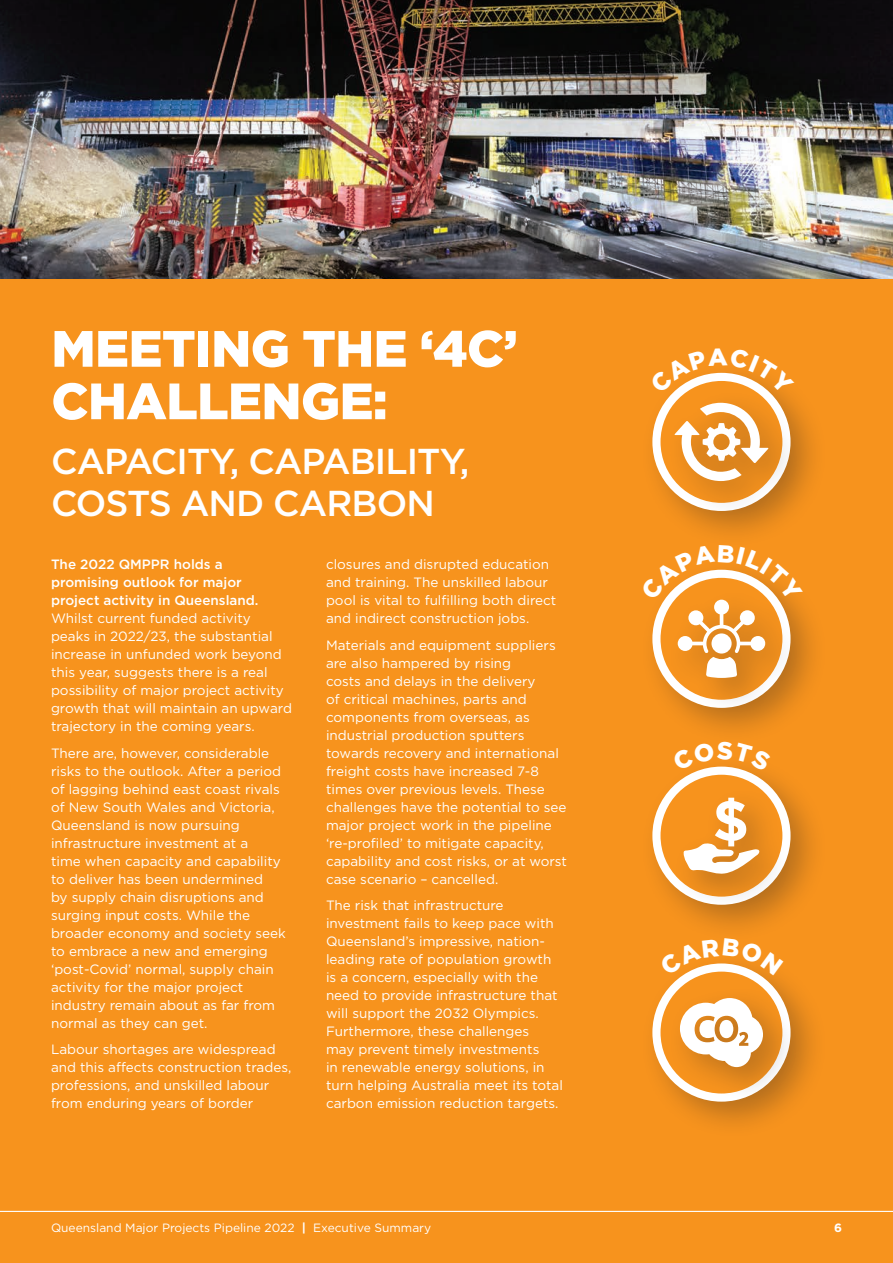
<style>
.page{position:relative;width:893px;height:1263px;background:#f7931d}
.page>*{position:absolute;margin:0;border:0;box-sizing:border-box;transform-origin:0 0}
.t1{font:900 51px/52.5px "Gotham";letter-spacing:-.01em;color:#fff}
.t2{font:500 36px/42px "Gotham";letter-spacing:-.025em;color:#fff}
.t3{font:13.5px/18px "Gotham";color:#fff}
.t4{font:12px "Gotham";color:#fff}
.t5{font:700 12px "Gotham";color:#fff}
.s1{font-weight:500}
.s2{font-weight:700}
</style>
<div class="page">
<img style="left:0;top:0;width:893px;height:278px">
<div style="left:639px;top:754px;width:189px;height:188px;background:#231f20;opacity:.3"></div>
<svg style="left:656px;top:771px;width:130px;height:130px"></svg>
<div style="left:652px;top:767px;width:138px;height:138px;border:8px solid #fff;border-radius:50%"></div>
<div style="left:672px;top:786px;width:123px;height:125px;background:#231f20;opacity:.3"></div>
<svg style="left:684px;top:798px;width:76px;height:76px"></svg>
<div style="left:639px;top:950px;width:189px;height:189px;background:#231f20;opacity:.3"></div>
<svg style="left:656px;top:967px;width:130px;height:130px"></svg>
<div style="left:652px;top:963px;width:138px;height:138px;border:8px solid #fff;border-radius:50%"></div>
<div style="left:667px;top:986px;width:133px;height:118px;background:#231f20;opacity:.3"></div>
<svg style="left:680px;top:998px;width:83px;height:69px;background:#f2cfa6"></svg>
<div style="left:639px;top:557px;width:189px;height:188px;background:#231f20;opacity:.3"></div>
<div style="left:666px;top:588px;width:135px;height:127px;background:#231f20;opacity:.3"></div>
<div style="left:639px;top:360px;width:189px;height:188px;background:#231f20;opacity:.3"></div>
<div style="left:652px;top:373px;width:138px;height:138px;border:8px solid #fff;border-radius:50%"></div>
<div style="left:664px;top:390px;width:139px;height:128px;background:#231f20;opacity:.3"></div>
<svg style="left:674px;top:403px;width:95px;height:78px"></svg>
<hr style="left:0;top:1211px;width:893px;height:1px;background:#fff">
<svg style="left:672px;top:741px;width:99px;height:30px"></svg>
<svg style="left:659px;top:938px;width:124px;height:38px"></svg>
<svg style="left:640px;top:545px;width:163px;height:133px"></svg>
<svg style="left:649px;top:360px;width:145px;height:34px"></svg>
<p class="t1" style="left:51px;top:321px;width:468px">MEETING THE ‘4C’<br>CHALLENGE:</p>
<p class="t2" style="left:51px;top:440px;width:420px">CAPACITY, CAPABILITY,<br>COSTS AND CARBON</p>
<p class="t3" style="left:51px;top:555px;width:242px"><span class="s1">The 2022 QMPPR holds a promising outlook for major project activity in Queensland.<br></span>Whilst current funded activity peaks in 2022/23, the substantial increase in unfunded work beyond this year, suggests there is a real possibility of major project activity growth that will maintain an upward trajectory in the coming years.</p>
<p class="t3" style="left:51px;top:744px;width:236px">There are, however, considerable risks to the outlook. After a period of lagging behind east coast rivals of New South Wales and Victoria,<br>Queensland is now pursuing infrastructure investment at a<br>time when capacity and capability to deliver has been undermined<br>by supply chain disruptions and surging input costs. While the broader economy and society seek to embrace a new and emerging ‘post-Covid’ normal, supply chain activity for the major project industry remain about as far from normal as they can get.</p>
<p class="t3" style="left:51px;top:1040px;width:242px">Labour shortages are widespread and this affects construction trades, professions, and unskilled labour from enduring years of border</p>
<p class="t3" style="left:326px;top:555px;width:232px">closures and disrupted education and training. The unskilled labour pool is vital to fulfilling both direct and indirect construction jobs.</p>
<p class="t3" style="left:326px;top:636px;width:242px">Materials and equipment suppliers are also hampered by rising<br>costs and delays in the delivery<br>of critical machines, parts and components from overseas, as industrial production sputters towards recovery and international freight costs have increased 7-8 times over previous levels. These challenges have the potential to see major project work in the pipeline ‘re-profiled’ to mitigate capacity, capability and cost risks, or at worst case scenario – cancelled.</p>
<p class="t3" style="left:326px;top:896px;width:239px">The risk that infrastructure investment fails to keep pace with Queensland’s impressive, nation&shy;leading rate of population growth is a concern, especially with the need to provide infrastructure that will support the 2032 Olympics.<br>Furthermore, these challenges<br>may prevent timely investments<br>in renewable energy solutions, in turn helping Australia meet its total carbon emission reduction targets.</p>
<p class="t4" style="left:51px;top:1220px;width:382px">Queensland Major Projects Pipeline 2022 <span class="s2">|</span> Executive Summary</p>
<p class="t5" style="left:834px;top:1220px;width:9px">6</p>
</div>
